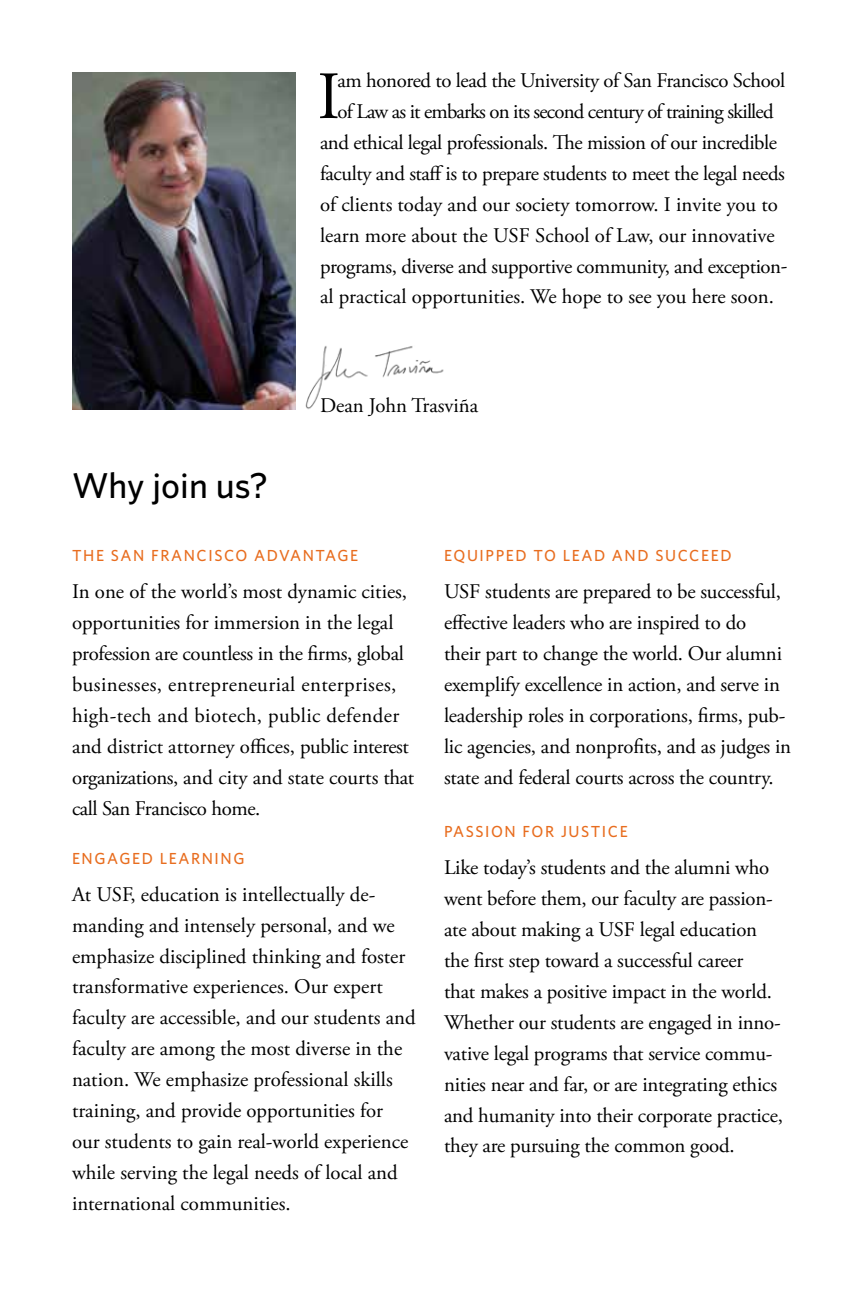
<style>
.page{position:relative;width:864px;height:1296px;background:#fff}
.page>*{position:absolute;margin:0;border:0;box-sizing:border-box;transform-origin:0 0}
.t1{font:67.4px "Adobe Garamond Pro";color:#000}
.t2{font:500 36px "Whitney";color:#000}
.t3{font:20.8px/31px "Adobe Garamond Pro";letter-spacing:-.01em;color:#000}
.t4{font:20.8px "Adobe Garamond Pro";letter-spacing:-.04em;color:#000}
.t5{font:500 16px "Whitney";letter-spacing:.1em;color:#e86d1f}
</style>
<div class="page">
<img style="left:305px;top:346px;width:139px;height:63px">
<img style="left:72px;top:72px;width:224px;height:338px">
<h1 class="t1" style="left:317px;top:56px;width:24px">I</h1>
<p class="t3" style="left:337px;top:66px;width:449px">am honored to lead the University of San Francisco School</p>
<p class="t4" style="left:337px;top:99px;width:438px">of Law as it embarks on its second century of training skilled</p>
<p class="t3" style="left:320px;top:128px;width:459px">and ethical legal professionals. The mission of our incredible</p>
<p class="t3" style="left:320px;top:158px;width:466px">faculty and staff is to prepare students to meet the legal needs</p>
<p class="t3" style="left:320px;top:189px;width:459px">of clients today and our society tomorrow. I invite you to</p>
<p class="t3" style="left:320px;top:220px;width:456px">learn more about the USF School of Law, our innovative</p>
<p class="t3" style="left:320px;top:251px;width:469px">programs, diverse and supportive community, and exception-</p>
<p class="t3" style="left:320px;top:282px;width:455px">al practical opportunities. We hope to see you here soon.</p>
<h2 class="t2" style="left:72px;top:464px;width:198px">WHY JOIN US?</h2>
<p class="t3" style="left:320px;top:391px;width:160px">Dean John Trasviña</p>
<p class="t5" style="left:72px;top:546px;width:286px">THE SAN FRANCISCO ADVANTAGE</p>
<p class="t3" style="left:72px;top:577px;width:344px">In one of the world’s most dynamic cities, opportunities for immersion in the legal profession are countless in the firms, global businesses, entrepreneurial enterprises, high-tech and biotech, public defender and district attorney offices, public interest organizations, and city and state courts that call San Francisco home.</p>
<p class="t5" style="left:72px;top:849px;width:174px">ENGAGED LEARN ING</p>
<p class="t3" style="left:72px;top:879px;width:345px">At USF, education is intellectually de&shy;manding and intensely personal, and we emphasize disciplined thinking and foster transformative experiences. Our expert faculty are accessible, and our students and faculty are among the most diverse in the nation. We emphasize professional skills training, and provide opportunities for our students to gain real-world experience while serving the legal needs of local and international communities.</p>
<p class="t5" style="left:444px;top:546px;width:289px">EQUIPPED TO LEAD AN D SUCCEED</p>
<p class="t3" style="left:444px;top:577px;width:349px">USF students are prepared to be successful, effective leaders who are inspired to do<br>their part to change the world. Our alumni exemplify excellence in action, and serve in leadership roles in corporations, firms, pub&shy;lic agencies, and nonprofits, and as judges in state and federal courts across the country.</p>
<p class="t5" style="left:444px;top:822px;width:183px">PASSION FOR JUSTICE</p>
<p class="t3" style="left:444px;top:853px;width:340px">Like today’s students and the alumni who went before them, our faculty are passion&shy;ate about making a USF legal education the first step toward a successful career<br>that makes a positive impact in the world.<br>Whether our students are engaged in inno&shy;vative legal programs that service commu&shy;nities near and far, or are integrating ethics and humanity into their corporate practice, they are pursuing the common good.</p>
</div>
